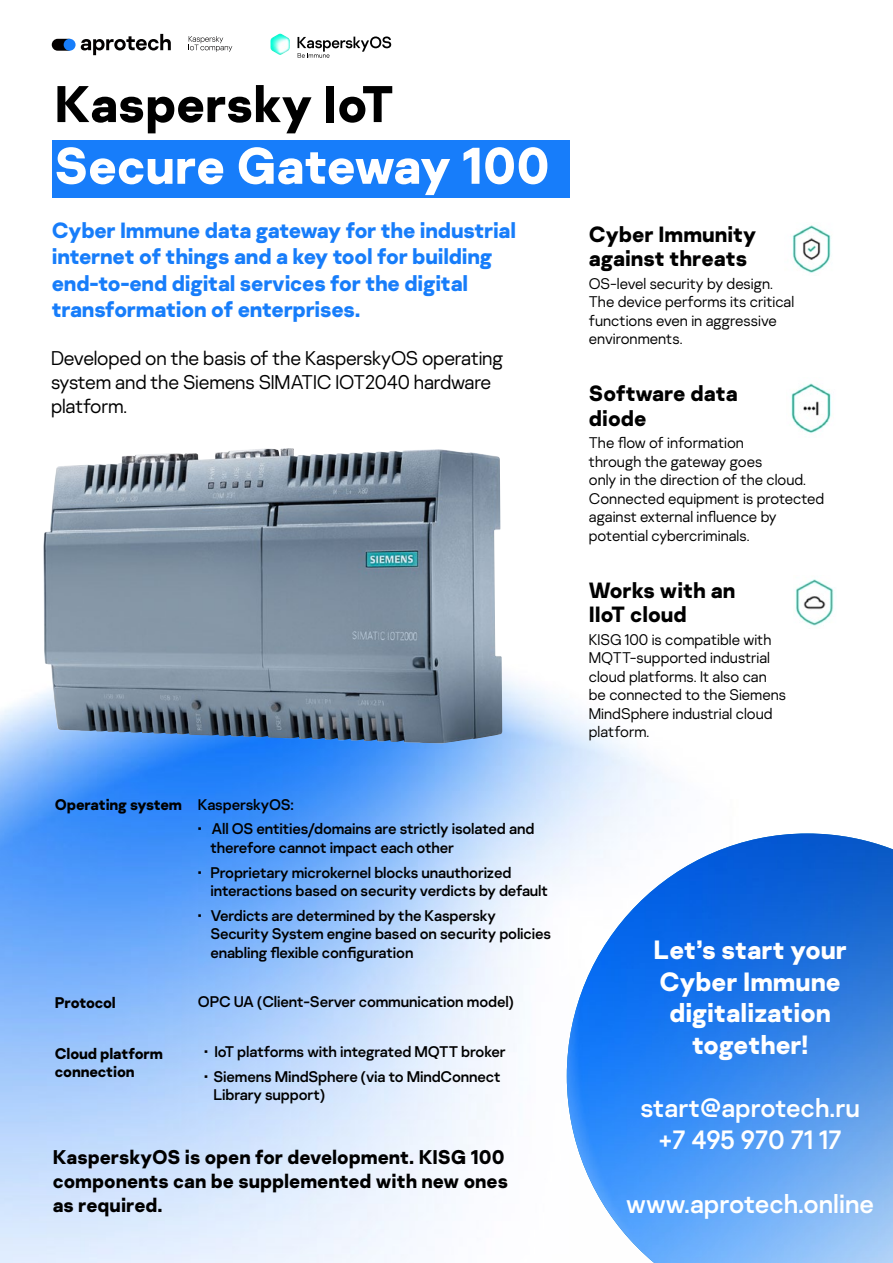
<style>
.page{position:relative;width:893px;height:1263px;background:#fff}
.page>*{position:absolute;margin:0;border:0;box-sizing:border-box;transform-origin:0 0}
.t1{font:700 51.45px "Kaspersky Sans";color:#fff}
.t2{font:700 51.45px "Kaspersky Sans";color:#000}
.t3{font:700 26.4px/31.8px "Kaspersky Sans";color:#fff;text-align:center}
.t4{font:26.4px/31.8px "Kaspersky Sans";color:#fff;text-align:center}
.t5{font:700 22.05px/26.4px "Kaspersky Sans";letter-spacing:-.01em;color:#177dfa}
.t6{font:700 22.05px/24.3px "Kaspersky Sans";color:#000}
.t7{font:300 19.8px/23.9px "Kaspersky Sans";letter-spacing:-.01em;color:#000}
.t8{font:700 19.8px/23.9px "Kaspersky Sans";color:#000}
.t9{font:15.45px/18.5px "Kaspersky Sans";letter-spacing:-.01em;color:#000}
.t10{font:300 15.45px/18.5px "Kaspersky Sans";color:#000}
.t11{font:700 15.45px/18.5px "Kaspersky Sans";letter-spacing:-.01em;color:#000}
</style>
<div class="page">
<img style="left:0;top:448px;width:666px;height:815px">
<div style="left:52px;top:140px;width:518px;height:58px;background:#177dfa"></div>
<img style="left:792px;top:225px;width:39px;height:48px">
<img style="left:791px;top:383px;width:41px;height:51px">
<img style="left:795px;top:579px;width:39px;height:47px">
<img style="left:43px;top:448px;width:240px;height:287px">
<img style="left:567px;top:833px;width:326px;height:430px">
<svg style="left:189px;top:36px;width:43px;height:16px"></svg>
<svg style="left:81px;top:34px;width:90px;height:21px"></svg>
<svg style="left:52px;top:39px;width:16px;height:12px"></svg>
<div style="left:64px;top:39px;width:12px;height:12px;background:#177dfa;border-radius:50%"></div>
<svg style="left:279px;top:33px;width:11px;height:22px"></svg>
<img style="left:270px;top:34px;width:11px;height:21px">
<img style="left:272px;top:36px;width:16px;height:17px">
<svg style="left:297px;top:36px;width:94px;height:22px"></svg>
<h1 class="t2" style="left:54px;top:71px;width:341px">Kaspersky IoT</h1>
<h1 class="t1" style="left:54px;top:133px;width:497px">Secure Gateway 100</h1>
<h3 class="t5" style="left:52px;top:217px;width:466px">Cyber Immune data gateway for the industrial internet of things and a key tool for building end-to-end digital services for the digital transformation of enterprises.</h3>
<h3 class="t6" style="left:589px;top:222px;width:169px">Cyber Immunity against threats</h3>
<p class="t10" style="left:589px;top:274px;width:207px">OS-level security by design.<br>The device performs its critical functions even in aggressive environments.</p>
<p class="t7" style="left:51px;top:346px;width:454px">Developed on the basis of the KasperskyOS operating system and the Siemens SIMATIC IOT2040 hardware platform.</p>
<p class="t11" style="left:55px;top:795px;width:129px">Operating system</p>
<p class="t11" style="left:55px;top:994px;width:63px">Protocol</p>
<p class="t11" style="left:55px;top:1044px;width:110px">Cloud platform connection</p>
<p class="t9" style="left:198px;top:795px;width:98px">KasperskyOS:</p>
<p class="t9" style="left:210px;top:820px;width:325px;text-indent:-12px">• All OS entities/domains are strictly isolated and therefore cannot impact each other</p>
<p class="t9" style="left:210px;top:863px;width:339px;text-indent:-12px">• Proprietary microkernel blocks unauthorized interactions based on security verdicts by default</p>
<p class="t9" style="left:210px;top:906px;width:342px;text-indent:-12px">• Verdicts are determined by the Kaspersky<br>Security System engine based on security policies enabling flexible configuration</p>
<p class="t9" style="left:198px;top:993px;width:317px">OPC UA (Client-Server communication model)</p>
<p class="t9" style="left:204px;top:1042px;width:303px">• IoT platforms with integrated MQTT broker</p>
<p class="t9" style="left:213px;top:1067px;width:289px;text-indent:-9px">• Siemens MindSphere (via to MindConnect<br>Library support)</p>
<p class="t8" style="left:53px;top:1145px;width:457px">KasperskyOS is open for development. KISG 100 components can be supplemented with new ones as required.</p>
<h3 class="t6" style="left:589px;top:382px;width:150px">Software data diode</h3>
<p class="t10" style="left:589px;top:433px;width:237px">The flow of information<br>through the gateway goes<br>only in the direction of the cloud.<br>Connected equipment is protected against external influence by potential cybercriminals.</p>
<h3 class="t6" style="left:589px;top:578px;width:148px">Works with an<br>IIoT cloud</h3>
<p class="t10" style="left:589px;top:630px;width:199px">KISG 100 is compatible with<br>MQTT-supported industrial cloud platforms. It also can be connected to the Siemens<br>MindSphere industrial cloud platform.</p>
<h2 class="t3" style="left:654px;top:934px;width:195px">Let’s start your<br>Cyber Immune digitalization together!</h2>
<h2 class="t4" style="left:640px;top:1092px;width:221px">start@aprotech.ru +7 495 970 71 17</h2>
<h2 class="t4" style="left:626px;top:1187px;width:249px">www.aprotech.online</h2>
</div>
